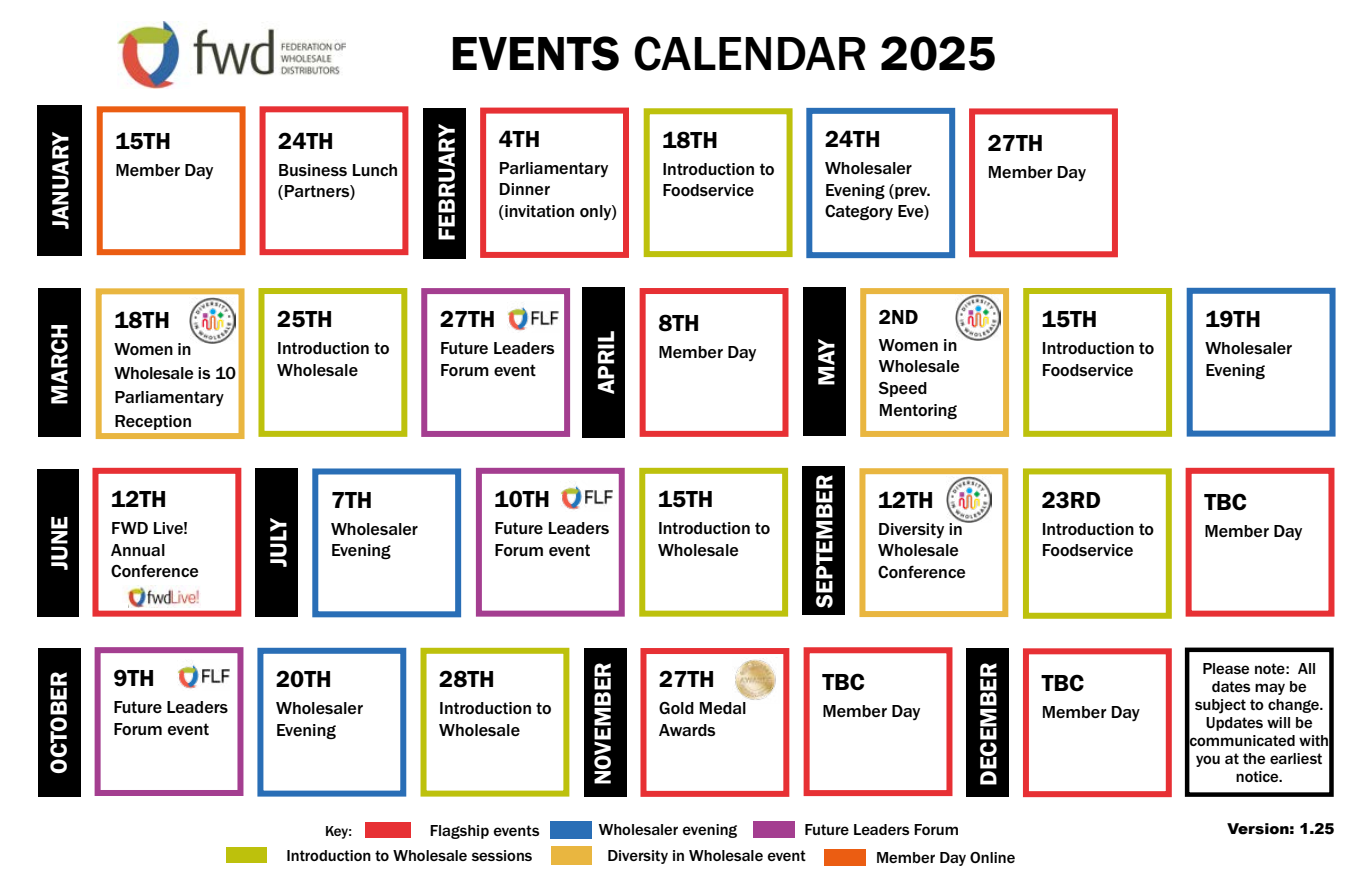
<style>
.page{position:relative;width:1361px;height:893px;background:#fff}
.page>*{position:absolute;margin:0;border:0;box-sizing:border-box;transform-origin:0 0}
.t1{font:49.5px "Franklin Gothic URW Dem";color:#000}
.t2{font:24px "Franklin Gothic URW Dem";color:#000}
.t3{font:24px "Franklin Gothic URW Dem";color:#fff}
.t4{font:21px "Franklin Gothic URW Dem";color:#000}
.t5{font:500 18px/21.6px "Franklin Gothic URW";color:#000}
.t6{font:500 16.5px/18px "Franklin Gothic URW";color:#000;text-align:center}
.t7{font:900 15px "Arial";color:#000}
.t8{font:500 15px "Franklin Gothic URW";color:#000}
.s1{font-family:"Franklin Gothic URW";font-weight:500}
</style>
<div class="page">
<img style="left:118px;top:22px;width:228px;height:67px">
<div style="left:38px;top:105px;width:44px;height:150px;background:#000"></div>
<div style="left:423px;top:108px;width:42px;height:150px;background:#000"></div>
<div style="left:38px;top:648px;width:43px;height:149px;background:#000"></div>
<div style="left:584px;top:648px;width:42px;height:148px;background:#000"></div>
<div style="left:97px;top:106px;width:149px;height:149px;border:6px solid #eb5d12"></div>
<div style="left:806px;top:108px;width:149px;height:150px;border:6px solid #296eb6"></div>
<div style="left:640px;top:648px;width:149px;height:149px;border:6px solid #e73034"></div>
<div style="left:480px;top:108px;width:149px;height:150px;border:6px solid #e73034"></div>
<div style="left:96px;top:288px;width:148px;height:151px;border:6px solid #e9b640"></div>
<div style="left:476px;top:468px;width:149px;height:149px;border:6px solid #a43e90"></div>
<div style="left:92px;top:468px;width:149px;height:149px;border:6px solid #e73034"></div>
<div style="left:859px;top:468px;width:149px;height:149px;border:6px solid #e9b640"></div>
<img style="left:124px;top:585px;width:76px;height:22px">
<img style="left:735px;top:658px;width:41px;height:42px">
<div style="left:803px;top:287px;width:42px;height:149px;background:#000"></div>
<div style="left:38px;top:470px;width:41px;height:147px;background:#000"></div>
<div style="left:255px;top:468px;width:43px;height:149px;background:#000"></div>
<div style="left:644px;top:108px;width:148px;height:149px;border:6px solid #bdc10c"></div>
<div style="left:551px;top:822px;width:41px;height:17px;background:#296eb6"></div>
<div style="left:753px;top:822px;width:41px;height:16px;background:#a43e90"></div>
<div style="left:226px;top:847px;width:41px;height:16px;background:#bdc10c"></div>
<div style="left:366px;top:822px;width:45px;height:16px;background:#e73034"></div>
<div style="left:551px;top:846px;width:41px;height:18px;background:#e9b640"></div>
<div style="left:860px;top:288px;width:149px;height:149px;border:6px solid #e9b640"></div>
<div style="left:802px;top:466px;width:43px;height:149px;background:#000"></div>
<div style="left:1023px;top:288px;width:149px;height:149px;border:6px solid #bdc10c"></div>
<div style="left:1186px;top:288px;width:149px;height:149px;border:6px solid #296eb6"></div>
<div style="left:312px;top:468px;width:149px;height:149px;border:6px solid #296eb6"></div>
<div style="left:639px;top:468px;width:149px;height:149px;border:6px solid #bdc10c"></div>
<div style="left:1023px;top:468px;width:148px;height:151px;border:6px solid #bdc10c"></div>
<div style="left:257px;top:648px;width:149px;height:149px;border:6px solid #296eb6"></div>
<div style="left:420px;top:648px;width:149px;height:149px;border:6px solid #bdc10c"></div>
<div style="left:95px;top:647px;width:148px;height:149px;border:6px solid #a43e90"></div>
<img style="left:177px;top:660px;width:53px;height:29px">
<div style="left:39px;top:288px;width:42px;height:149px;background:#000"></div>
<div style="left:258px;top:288px;width:149px;height:149px;border:6px solid #bdc10c"></div>
<img style="left:190px;top:297px;width:45px;height:46px">
<img style="left:946px;top:477px;width:45px;height:45px">
<img style="left:560px;top:481px;width:52px;height:29px">
<img style="left:955px;top:294px;width:46px;height:46px">
<div style="left:1185px;top:648px;width:148px;height:149px;border:4px solid #000"></div>
<div style="left:118px;top:603px;width:10px;height:5px;background:#fff"></div>
<div style="left:421px;top:288px;width:149px;height:149px;border:6px solid #a43e90"></div>
<img style="left:507px;top:302px;width:52px;height:29px">
<div style="left:259px;top:106px;width:149px;height:149px;border:6px solid #e73034"></div>
<div style="left:969px;top:108px;width:149px;height:149px;border:6px solid #e73034"></div>
<div style="left:582px;top:287px;width:43px;height:151px;background:#000"></div>
<div style="left:639px;top:288px;width:149px;height:149px;border:6px solid #e73034"></div>
<div style="left:966px;top:648px;width:43px;height:149px;background:#000"></div>
<div style="left:1023px;top:648px;width:148px;height:149px;border:6px solid #e73034"></div>
<div style="left:803px;top:647px;width:149px;height:149px;border:6px solid #e73034"></div>
<div style="left:1185px;top:468px;width:149px;height:149px;border:6px solid #e73034"></div>
<div style="left:825px;top:849px;width:41px;height:17px;background:#eb5d12"></div>
<h2 class="t3" style="left:46px;top:229px;width:100px;rotate:-90deg">JANUARY</h2>
<h2 class="t2" style="left:115px;top:126px;width:57px">15TH</h2>
<p class="t5" style="left:115px;top:159px;width:100px">Member Day</p>
<h2 class="t2" style="left:278px;top:126px;width:57px">24TH</h2>
<p class="t5" style="left:278px;top:159px;width:122px">Business Lunch (Partners)</p>
<h1 class="t1" style="left:450px;top:23px;width:548px">EVENTS <span class="s1">CALENDAR</span> 2025</h1>
<h2 class="t3" style="left:432px;top:241px;width:119px;rotate:-90deg">FEBRUARY</h2>
<h2 class="t2" style="left:662px;top:125px;width:57px">18TH</h2>
<h2 class="t2" style="left:499px;top:124px;width:43px">4TH</h2>
<p class="t5" style="left:499px;top:157px;width:119px">Parliamentary<br>Dinner (invitation only)</p>
<p class="t5" style="left:662px;top:157px;width:114px">Introduction to<br>Foodservice</p>
<h2 class="t2" style="left:825px;top:124px;width:57px">24TH</h2>
<p class="t5" style="left:825px;top:157px;width:107px">Wholesaler<br>Evening (prev.<br>Category Eve)</p>
<h2 class="t2" style="left:988px;top:128px;width:57px">27TH</h2>
<p class="t5" style="left:988px;top:161px;width:100px">Member Day</p>
<h2 class="t3" style="left:45px;top:405px;width:83px;rotate:-90deg">MARCH</h2>
<h2 class="t2" style="left:114px;top:305px;width:57px">18TH</h2>
<p class="t5" style="left:114px;top:336px;width:123px;line-height:24px">Women in<br>Wholesale is 10<br>Parliamentary<br>Reception</p>
<h2 class="t2" style="left:277px;top:304px;width:57px">25TH</h2>
<p class="t5" style="left:277px;top:337px;width:114px">Introduction to<br>Wholesale</p>
<h2 class="t2" style="left:440px;top:305px;width:57px">27TH</h2>
<p class="t5" style="left:440px;top:337px;width:116px">Future Leaders<br>Forum event</p>
<h2 class="t3" style="left:591px;top:394px;width:65px;rotate:-90deg">APRIL</h2>
<h2 class="t2" style="left:111px;top:484px;width:57px">12TH</h2>
<p class="t5" style="left:111px;top:517px;width:89px">FWD Live!<br>Annual<br>Conference</p>
<h2 class="t3" style="left:45px;top:570px;width:55px;rotate:-90deg">JUNE</h2>
<h2 class="t3" style="left:264px;top:567px;width:51px;rotate:-90deg">JULY</h2>
<h2 class="t2" style="left:331px;top:485px;width:43px">7TH</h2>
<p class="t5" style="left:331px;top:518px;width:88px">Wholesaler<br>Evening</p>
<h2 class="t2" style="left:495px;top:484px;width:57px">10TH</h2>
<p class="t5" style="left:495px;top:517px;width:116px">Future Leaders<br>Forum event</p>
<h2 class="t2" style="left:658px;top:308px;width:43px">8TH</h2>
<p class="t5" style="left:658px;top:340px;width:100px">Member Day</p>
<h2 class="t2" style="left:658px;top:484px;width:57px">15TH</h2>
<p class="t5" style="left:658px;top:517px;width:114px">Introduction to<br>Wholesale</p>
<h2 class="t3" style="left:812px;top:386px;width:50px;rotate:-90deg">MAY</h2>
<h2 class="t3" style="left:810px;top:608px;width:135px;rotate:-90deg">SEPTEMBER</h2>
<p class="t4" style="left:879px;top:304px;width:41px">2ND</p>
<p class="t5" style="left:879px;top:334px;width:82px">Women in<br>Wholesale<br>Speed<br>Mentoring</p>
<h2 class="t2" style="left:878px;top:485px;width:57px">12TH</h2>
<p class="t5" style="left:878px;top:517px;width:89px">Diversity in<br>Wholesale<br>Conference</p>
<h2 class="t2" style="left:1042px;top:304px;width:57px">15TH</h2>
<p class="t5" style="left:1042px;top:337px;width:114px">Introduction to<br>Foodservice</p>
<h2 class="t2" style="left:1041px;top:485px;width:61px">23RD</h2>
<p class="t5" style="left:1041px;top:518px;width:114px">Introduction to<br>Foodservice</p>
<h2 class="t3" style="left:44px;top:774px;width:104px;rotate:-90deg">OCTOBER</h2>
<h2 class="t3" style="left:588px;top:785px;width:125px;rotate:-90deg">NOVEMBER</h2>
<h2 class="t2" style="left:113px;top:664px;width:43px">9TH</h2>
<p class="t5" style="left:113px;top:696px;width:116px">Future Leaders<br>Forum event</p>
<h2 class="t2" style="left:276px;top:664px;width:57px">20TH</h2>
<p class="t5" style="left:276px;top:697px;width:88px">Wholesaler<br>Evening</p>
<h2 class="t2" style="left:439px;top:664px;width:57px">28TH</h2>
<p class="t5" style="left:439px;top:697px;width:114px">Introduction to<br>Wholesale</p>
<h2 class="t2" style="left:659px;top:664px;width:57px">27TH</h2>
<p class="t5" style="left:659px;top:697px;width:89px">Gold Medal<br>Awards</p>
<h2 class="t2" style="left:822px;top:667px;width:44px">TBC</h2>
<p class="t5" style="left:822px;top:700px;width:100px">Member Day</p>
<p class="t8" style="left:325px;top:821px;width:29px">Key:</p>
<p class="t6" style="left:430px;top:822px;width:111px">Flagship events</p>
<p class="t6" style="left:599px;top:820px;width:140px">Wholesaler evening</p>
<p class="t6" style="left:804px;top:820px;width:156px">Future Leaders Forum</p>
<h2 class="t3" style="left:973px;top:786px;width:125px;rotate:-90deg">DECEMBER</h2>
<h2 class="t2" style="left:1041px;top:668px;width:44px">TBC</h2>
<p class="t5" style="left:1041px;top:701px;width:100px">Member Day</p>
<p class="t6" style="left:286px;top:846px;width:247px">Introduction to Wholesale sessions</p>
<p class="t6" style="left:607px;top:846px;width:200px">Diversity in Wholesale event</p>
<p class="t6" style="left:876px;top:848px;width:141px">Member Day Online</p>
<h2 class="t2" style="left:1205px;top:304px;width:57px">19TH</h2>
<p class="t5" style="left:1205px;top:337px;width:88px">Wholesaler<br>Evening</p>
<h2 class="t2" style="left:1204px;top:487px;width:44px">TBC</h2>
<p class="t5" style="left:1204px;top:520px;width:100px">Member Day</p>
<p class="t6" style="left:1189px;top:659px;width:141px">Please note: All dates may be subject to change.<br>Updates will be communicated with you at the earliest notice.</p>
<p class="t7" style="left:1227px;top:818px;width:109px">Version: 1.25</p>
</div>
